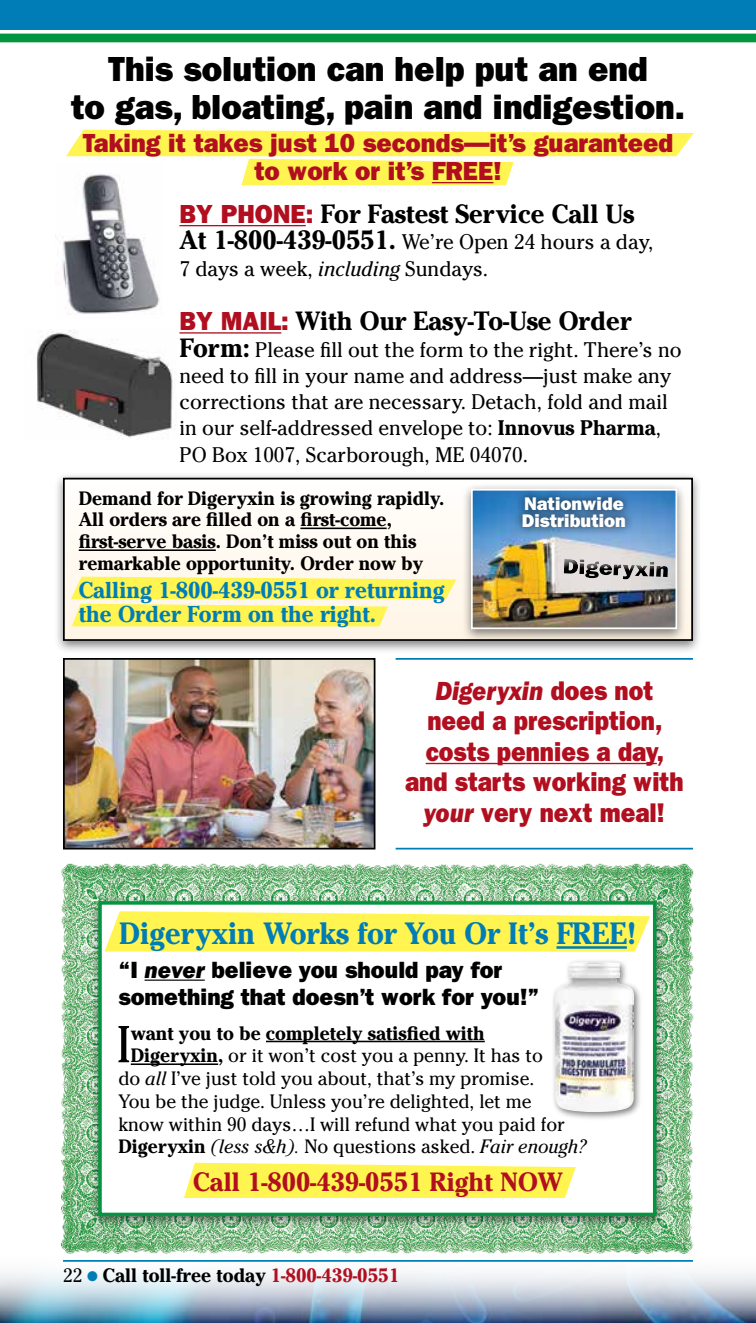
<style>
.page{position:relative;width:756px;height:1323px;background:#fff}
.page>*{position:absolute;margin:0;border:0;box-sizing:border-box;transform-origin:0 0}
.t1{font:51.62px "Cheltenham";color:#000}
.t2{font:800 35px/38.5px "Franklin Gothic";color:#000;text-align:center}
.t3{font:700 30.62px "Cheltenham";color:#007db7;scale:.95 1}
.t4{font:800 27.12px/30.6px "Franklin Gothic";color:#b10f1f;text-align:center;scale:.9 1}
.t5{font:700 26.25px "Cheltenham";color:#000}
.t6{font:800 26.25px/28px "Franklin Gothic";color:#b10f1f;text-align:center}
.t7{font:700 26.25px "Cheltenham";color:#b10f1f}
.t8{font:800 23.62px/27.1px "Franklin Gothic";color:#000}
.t9{font:700 22.75px/24.5px "Cheltenham";color:#007db7}
.t10{font:21px/26.2px "Cheltenham";color:#000}
.t11{font:700 19.25px/21.9px "Cheltenham";color:#000}
.t12{font:19.25px "Cheltenham";color:#000}
.t13{font:italic 19.25px "Cheltenham";color:#000}
.t14{font:800 18.38px/16.6px "Franklin Gothic";color:#fff}
.s1{font-family:"Franklin Gothic";font-weight:800;color:#b10f1f}
.s2{font-weight:700;font-size:26.25px}
.s3{font-style:italic}
.s4{font-weight:700}
.s5{font-weight:700;font-style:normal}
.s6{font-style:normal}
.s7{font-weight:400}
.s8{color:#007db7}
.s9{color:#b10f1f}
</style>
<div class="page">
<img style="left:0;top:1244px;width:756px;height:79px">
<hr style="left:63px;top:1260px;width:630px;height:2px;background:#007db7">
<img style="left:62px;top:185px;width:98px;height:129px">
<img style="left:61px;top:1159px;width:632px;height:95px">
<img style="left:61px;top:864px;width:632px;height:295px">
<div style="left:89px;top:895px;width:577px;height:334px;background:#000;opacity:.5"></div>
<div style="left:98px;top:901px;width:558px;height:315px;background:#fff;border:4px solid #03953f"></div>
<img style="left:36px;top:329px;width:137px;height:109px">
<hr style="left:179px;top:225px;width:127px;height:1px;background:#b10f1f">
<hr style="left:179px;top:332px;width:102px;height:2px;background:#b10f1f">
<div style="left:53px;top:472px;width:649px;height:182px;background:#000;opacity:.5"></div>
<div style="left:64px;top:479px;width:628px;height:161px;background:linear-gradient(to bottom,#fefdfc,#fff5e5)"></div>
<div style="left:63px;top:478px;width:630px;height:163px;border:2px solid #000"></div>
<svg style="left:71px;top:577px;width:385px;height:49px"></svg>
<hr style="left:300px;top:528px;width:87px;height:1px;background:#000">
<hr style="left:79px;top:549px;width:137px;height:2px;background:#000">
<div style="left:461px;top:483px;width:226px;height:159px;background:#000;opacity:.5"></div>
<img style="left:474px;top:492px;width:200px;height:134px">
<div style="left:471px;top:489px;width:206px;height:140px;border:2px solid #fff"></div>
<img style="left:66px;top:661px;width:306px;height:186px">
<div style="left:63px;top:658px;width:312px;height:192px;border:2px solid #000"></div>
<hr style="left:426px;top:763px;width:231px;height:1px;background:#b10f1f">
<svg style="left:184px;top:1163px;width:392px;height:35px"></svg>
<hr style="left:266px;top:1041px;width:219px;height:1px;background:#000">
<hr style="left:131px;top:1063px;width:87px;height:2px;background:#000">
<svg style="left:105px;top:911px;width:545px;height:41px"></svg>
<hr style="left:556px;top:946px;width:71px;height:3px;background:#007db7">
<hr style="left:145px;top:980px;width:60px;height:1px;background:#000">
<svg style="left:557px;top:552px;width:124px;height:39px"></svg>
<div style="left:513px;top:489px;width:121px;height:47px;background:#000;opacity:.8"></div>
<div style="left:0;top:0;width:756px;height:30px;background:#007db7"></div>
<div style="left:0;top:34px;width:756px;height:8px;background:#03953f"></div>
<div style="left:551px;top:958px;width:92px;height:164px;background:#000;opacity:.5"></div>
<img style="left:554px;top:962px;width:80px;height:150px">
<svg style="left:66px;top:130px;width:628px;height:55px"></svg>
<hr style="left:432px;top:182px;width:61px;height:1px;background:#b10f1f">
<hr style="left:396px;top:658px;width:297px;height:2px;background:#007db7">
<hr style="left:396px;top:848px;width:297px;height:2px;background:#007db7">
<h2 class="t2" style="left:71px;top:49px;width:615px">This solution can help put an end<br>to gas, bloating, pain and indigestion.</h2>
<p class="t6" style="left:83px;top:129px;width:592px">Taking it takes just 10 seconds—it’s guaranteed to work or it’s FREE!</p>
<p class="t5" style="left:179px;top:198px;width:456px"><span class="s1">BY PHONE:</span> For Fastest Service Call Us</p>
<p class="t10" style="left:179px;top:229px;width:475px"><span class="s2">At 1-800-439-0551.</span> We’re Open 24 hours a day,<br>7 days a week, <span class="s3">including</span> Sundays.</p>
<p class="t5" style="left:179px;top:305px;width:453px"><span class="s1">BY MAIL:</span> With Our Easy-To-Use Order</p>
<p class="t10" style="left:179px;top:336px;width:504px"><span class="s2">Form:</span> Please fill out the form to the right. There’s no need to fill in your name and address—just make any corrections that are necessary. Detach, fold and mail in our self-addressed envelope to: <span class="s4">Innovus Pharma</span>, PO Box 1007, Scarborough, ME 04070.</p>
<p class="t11" style="left:79px;top:487px;width:367px">Demand for Digeryxin is growing rapidly.<br>All orders are filled on a first-come, first-serve basis. Don’t miss out on this remarkable opportunity. Order now by</p>
<p class="t9" style="left:79px;top:577px;width:368px">Calling 1-800-439-0551 or returning the Order Form on the right.</p>
<p class="t14" style="left:522px;top:496px;width:106px">Nationwide<br>Distribution</p>
<p class="t4" style="left:405px;top:675px;width:311px"><span class="s3">Digeryxin</span> does not need a prescription, costs pennies a day, and starts working with <span class="s3">your</span> very next meal!</p>
<h3 class="t3" style="left:119px;top:915px;width:546px">Digeryxin Works for You Or It’s FREE!</h3>
<p class="t8" style="left:118px;top:956px;width:422px">“I <span class="s3">never</span> believe you should pay for something that doesn’t work for you!”</p>
<h1 class="t1" style="left:117px;top:1014px;width:16px">I</h1>
<p class="t11" style="left:131px;top:1022px;width:356px">want you to be completely satisfied with</p>
<p class="t12" style="left:131px;top:1044px;width:414px"><span class="s4">Digeryxin,</span> or it won’t cost you a penny. It has to</p>
<p class="t12" style="left:118px;top:1067px;width:417px">do <span class="s3">all</span> I’ve just told you about, that’s my promise.</p>
<p class="t12" style="left:118px;top:1090px;width:415px">You be the judge. Unless you’re delighted, let me</p>
<p class="t12" style="left:118px;top:1113px;width:448px">know within 90 days…I will refund what you paid for</p>
<p class="t13" style="left:118px;top:1135px;width:469px"><span class="s5">Digeryxin</span> (less s&amp;h). <span class="s6">No questions asked.</span> Fair enough?</p>
<p class="t7" style="left:193px;top:1166px;width:371px">Call 1-800-439-0551 Right NOW</p>
<p class="t11" style="left:63px;top:1265px;width:338px"><span class="s7">22</span> <span class="s8">●</span> Call toll-free today <span class="s9">1-800-439-0551</span></p>
</div>
